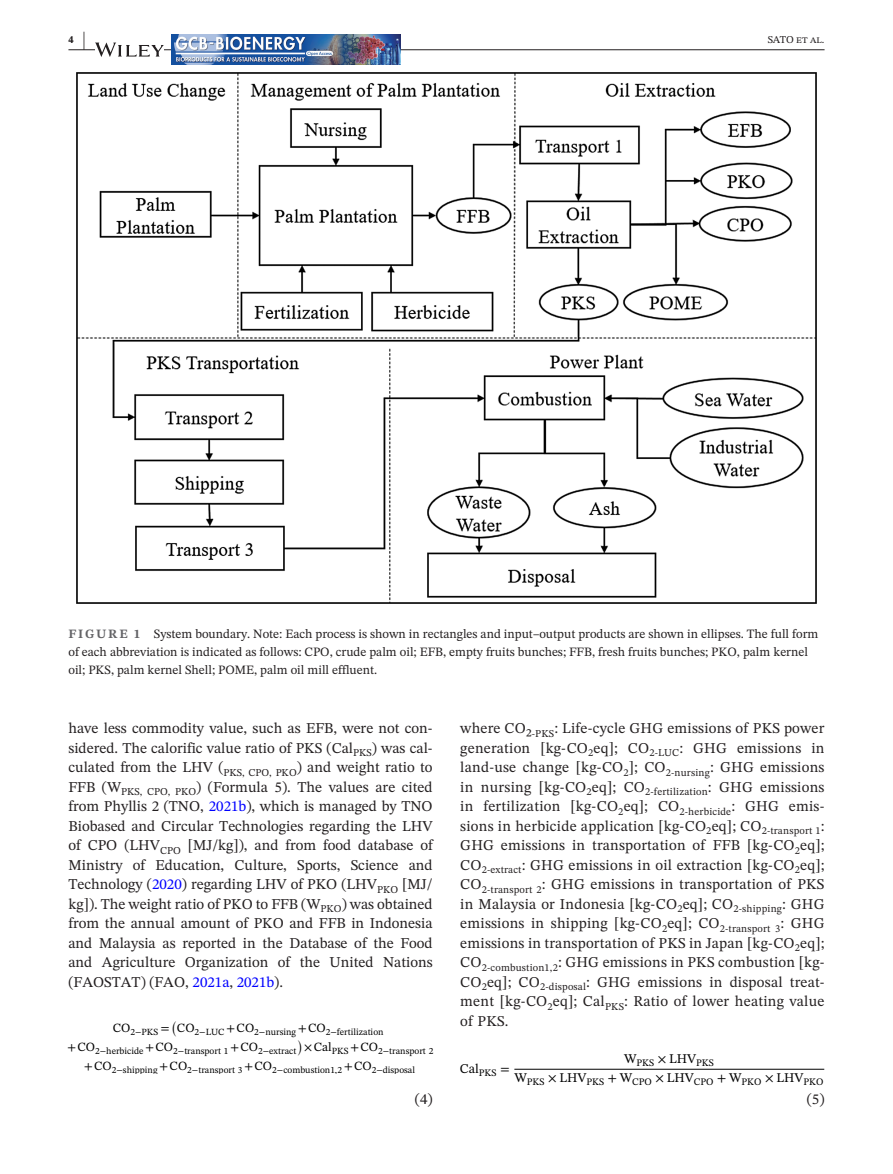
<style>
.page{position:relative;width:893px;height:1174px;background:#fff}
.page>*{position:absolute;margin:0;border:0;box-sizing:border-box;transform-origin:0 0}
.t1{font:15px/19.5px "STIX Two Text";color:#231f20;text-align:justify}
.t2{font:13.35px "STIX Two Text";color:#000}
.t3{font:12.75px/18px "STIX Two Text";color:#231f20}
.t4{font:12.6px "STIX Math Extensions";color:#000}
.t5{font:10.5px "STIX Two Text";letter-spacing:-.01em;color:#231f20}
.t6{font:700 10.5px "STIX Two Text";color:#231f20}
.t7{font:10.05px/19px "STIX Two Text";color:#000;text-align:center}
.t8{font:9.45px/18.8px "STIX Two Text";color:#000}
.s1{font-size:21px}
.s2{font-weight:700;color:#636366}
.s3{color:#00f}
.s4{font-family:"STIX Math"}
</style>
<div class="page">
<hr style="left:68px;top:49px;width:756px;height:1px;background:#231f20">
<svg style="left:95px;top:43px;width:69px;height:14px"></svg>
<img style="left:171px;top:35px;width:230px;height:30px">
<hr style="left:514px;top:1068px;width:310px;height:1px;background:#000">
<img style="left:76px;top:72px;width:741px;height:532px">
<p class="t6" style="left:68px;top:32px;width:18px">4 <span class="s1">|</span></p>
<p class="t5" style="left:768px;top:32px;width:58px">SATO et al.</p>
<p class="t3" style="left:68px;top:624px;width:751px"><span class="s2">FIGURE 1</span> System boundary. Note: Each process is shown in rectangles and input–output products are shown in ellipses. The full form of each abbreviation is indicated as follows: CPO, crude palm oil; EFB, empty fruits bunches; FFB, fresh fruits bunches; PKO, palm kernel oil; PKS, palm kernel Shell; POME, palm oil mill effluent.</p>
<p class="t1" style="left:68px;top:718px;width:366px">have less commodity value, such as EFB, were not con&shy;sidered. The calorific value ratio of PKS (Cal<sub>PKS</sub>) was cal&shy;culated from the LHV (<sub>PKS,</sub> <sub>CPO,</sub> <sub>PKO</sub>) and weight ratio to FFB (W<sub>PKS,</sub> <sub>CPO,</sub> <sub>PKO</sub>) (Formula 5). The values are cited from Phyllis 2 (TNO, <span class="s3">2021b</span>), which is managed by TNO Biobased and Circular Technologies regarding the LHV of CPO (LHV<sub>CPO</sub> [MJ/kg]), and from food database of Ministry of Education, Culture, Sports, Science and Technology (<span class="s3">2020</span>) regarding LHV of PKO (LHV<sub>PKO</sub> [MJ/ kg]). The weight ratio of PKO to FFB (W<sub>PKO</sub>) was obtained from the annual amount of PKO and FFB in Indonesia and Malaysia as reported in the Database of the Food and Agriculture Organization of the United Nations (FAOSTAT) (FAO, <span class="s3">2021a</span>, <span class="s3">2021b</span>).</p>
<p class="t1" style="left:460px;top:718px;width:366px">where CO₂<sub>-PKS</sub>: Life-cycle GHG emissions of PKS power generation [kg-CO<sub>2</sub>eq]; CO<sub>2-LUC</sub>: GHG emissions in land-use change [kg-CO<sub>2</sub>]; CO<sub>2-nursing</sub>: GHG emissions in nursing [kg-CO<sub>2</sub>eq]; CO<sub>2-fertilization</sub>: GHG emissions in fertilization [kg-CO<sub>2</sub>eq]; CO<sub>2-herbicide</sub>: GHG emis&shy;sions in herbicide application [kg-CO<sub>2</sub>eq]; CO<sub>2-transport</sub> <sub>1</sub>:<br>GHG emissions in transportation of FFB [kg-CO<sub>2</sub>eq]; CO<sub>2-extract</sub>: GHG emissions in oil extraction [kg-CO<sub>2</sub>eq]; CO<sub>2-transport</sub> <sub>2</sub>: GHG emissions in transportation of PKS in Malaysia or Indonesia [kg-CO<sub>2</sub>eq]; CO<sub>2-shipping</sub>: GHG emissions in shipping [kg-CO<sub>2</sub>eq]; CO<sub>2-transport</sub> <sub>3</sub>: GHG emissions in transportation of PKS in Japan [kg-CO<sub>2</sub>eq]; CO<sub>2-combustion1,2</sub>: GHG emissions in PKS combustion [kg-CO<sub>2</sub>eq]; CO<sub>2-disposal</sub>: GHG emissions in disposal treat&shy;ment [kg-CO<sub>2</sub>eq]; Cal<sub>PKS</sub>: Ratio of lower heating value of PKS.</p>
<p class="t8" style="left:113px;top:1023px;width:58px"><sup>CO</sup>2<span class="s4">−</span>PKS <sup>=</sup></p>
<p class="t4" style="left:171px;top:1010px;width:7px">(</p>
<p class="t8" style="left:67px;top:1023px;width:318px;text-indent:109px"><sup>CO</sup>2<span class="s4">−</span>LUC <sup>+</sup><sup>CO</sup>2<span class="s4">−</span>nursing <sup>+</sup><sup>CO</sup>2<span class="s4">−</span>fertilization <sup>+</sup><sup>CO</sup>2<span class="s4">−</span>herbicide <sup>+</sup><sup>CO</sup>2<span class="s4">−</span>transport 1 <sup>+</sup><sup>CO</sup>2<span class="s4">−</span>extract</p>
<p class="t4" style="left:297px;top:1029px;width:7px">)</p>
<p class="t8" style="left:84px;top:1042px;width:351px;text-indent:220px"><sup>×</sup><sup>Cal</sup>PKS <sup>+</sup><sup>CO</sup>2<span class="s4">−</span>transport 2 <sup>+</sup><sup>CO</sup>2<span class="s4">−</span>shipping <sup>+</sup><sup>CO</sup>2<span class="s4">−</span>transport 3 <sup>+</sup><sup>CO</sup>2<span class="s4">−</span>combustion1,2 <sup>+</sup><sup>CO</sup>2<span class="s4">−</span>disposal</p>
<p class="t2" style="left:460px;top:1062px;width:51px">Cal<sub>PKS</sub> <span class="s4">=</span></p>
<p class="t7" style="left:514px;top:1053px;width:311px"><sup>W</sup>PKS <sup>×</sup> <sup>LHV</sup>PKS<br><sup>W</sup>PKS <sup>×</sup> <sup>LHV</sup>PKS <sup>+</sup> <sup>W</sup>CPO <sup>×</sup> <sup>LHV</sup>CPO <sup>+</sup> <sup>W</sup>PKO <sup>×</sup> <sup>LHV</sup>PKO</p>
<p class="t1" style="left:415px;top:1089px;width:19px">(4)</p>
<p class="t1" style="left:807px;top:1089px;width:19px">(5)</p>
</div>
